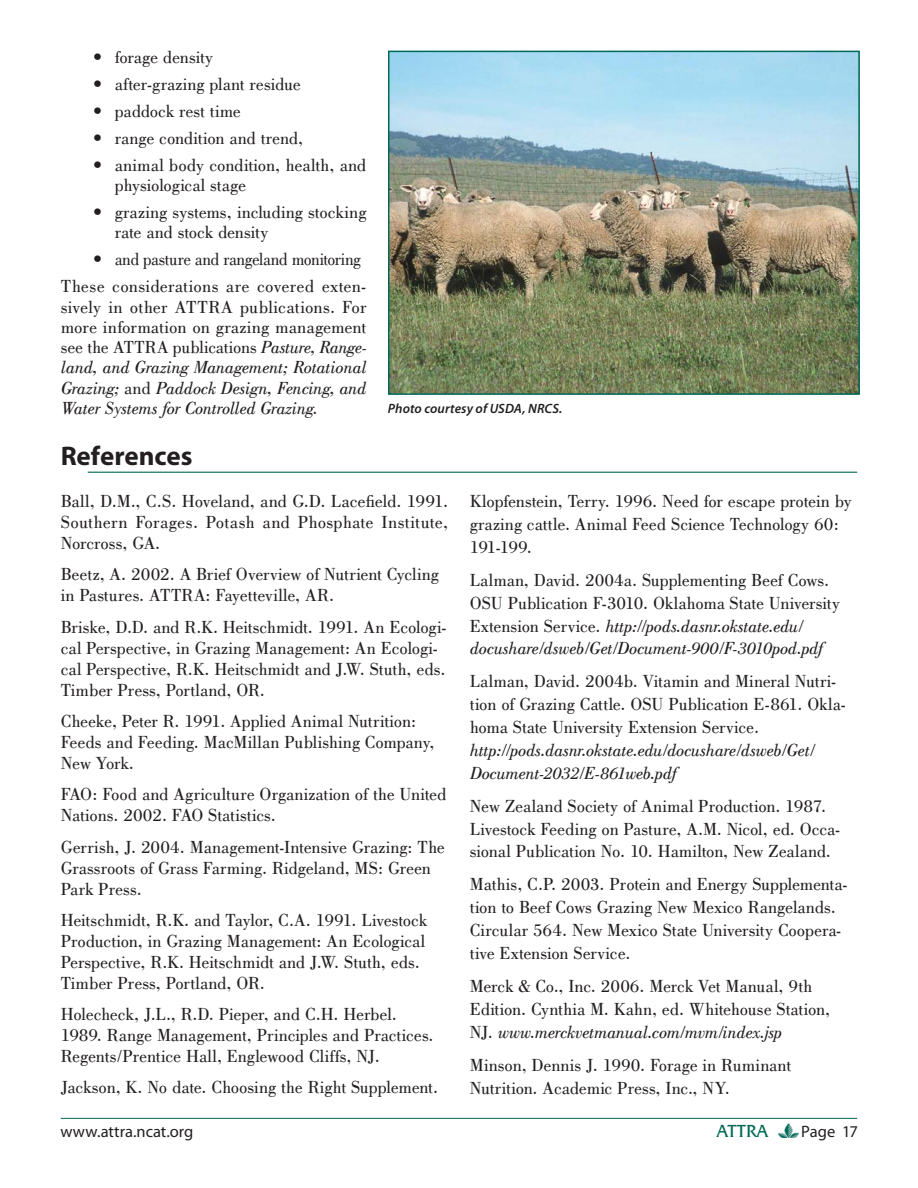
<style>
.page{position:relative;width:918px;height:1188px;background:#fff}
.page>*{position:absolute;margin:0;border:0;box-sizing:border-box;transform-origin:0 0}
.t1{font:700 27px "Myriad Pro";letter-spacing:-.005em;color:#231f20}
.t2{font:18px/21px "Bodoni";color:#231f20}
.t3{font:italic 18px/20.2px "Bodoni";color:#231f20;text-align:justify}
.t4{font:18px "Bodoni";letter-spacing:.02em;color:#231f20}
.t5{font:18px "Bodoni";letter-spacing:-.02em;color:#231f20;scale:.95 1}
.t6{font:18px "Friz Quadrata IT Cby BT";letter-spacing:-.01em;color:#006857}
.t7{font:16.5px "Myriad Pro";color:#231f20}
.t8{font:italic 600 13.5px "Myriad Pro";letter-spacing:.005em;color:#231f20}
.s1{font-style:normal}
.s2{font-style:italic}
</style>
<div class="page">
<hr style="left:61px;top:1118px;width:796px;height:1px;background:#006857">
<img style="left:779px;top:1123px;width:19px;height:14px">
<img style="left:391px;top:54px;width:466px;height:338px">
<div style="left:388px;top:51px;width:472px;height:344px;border:2px solid #006857"></div>
<hr style="left:88px;top:472px;width:769px;height:1px;background:#006857">
<p class="t2" style="left:115px;top:44px;width:253px;line-height:27px">forage density<br>after-grazing plant residue<br>paddock rest time<br>range condition and trend,<br>animal body condition, health, and</p>
<p class="t2" style="left:115px;top:172px;width:253px;line-height:27px">physiological stage<br>grazing systems, including stocking</p>
<p class="t2" style="left:115px;top:222px;width:155px">rate and stock density</p>
<p class="t5" style="left:115px;top:249px;width:261px">and pasture and rangeland monitoring</p>
<p class="t4" style="left:61px;top:276px;width:307px">These considerations are covered exten-</p>
<p class="t3" style="left:61px;top:297px;width:307px"><span class="s1">sively in other ATTRA publications. For more information on grazing management see the ATTRA publications</span> Pasture, Range&shy;land, and Grazing Management; Rotational Grazing; <span class="s1">and</span> Paddock Design, Fencing, and Water Systems for Controlled Grazing.</p>
<p class="t2" style="left:93px;top:44px;width:10px;line-height:27px;text-align:justify">• • • • •</p>
<p class="t2" style="left:93px;top:202px;width:10px">•</p>
<p class="t2" style="left:93px;top:249px;width:10px">•</p>
<h1 class="t1" style="left:61px;top:446px;width:133px">References</h1>
<p class="t8" style="left:388px;top:403px;width:176px">Photo courtesy of USDA, NRCS.</p>
<p class="t2" style="left:61px;top:491px;width:389px;text-align:justify">Ball, D.M., C.S. Hoveland, and G.D. Lacefield. 1991.<br>Southern Forages. Potash and Phosphate Institute, Norcross, GA.</p>
<p class="t2" style="left:61px;top:564px;width:380px">Beetz, A. 2002. A Brief Overview of Nutrient Cycling in Pastures. ATTRA: Fayetteville, AR.</p>
<p class="t2" style="left:61px;top:616px;width:387px">Briske, D.D. and R.K. Heitschmidt. 1991. An Ecologi&shy;cal Perspective, in Grazing Management: An Ecologi&shy;cal Perspective, R.K. Heitschmidt and J.W. Stuth, eds.<br>Timber Press, Portland, OR.</p>
<p class="t2" style="left:61px;top:711px;width:375px">Cheeke, Peter R. 1991. Applied Animal Nutrition:<br>Feeds and Feeding. MacMillan Publishing Company,<br>New York.</p>
<p class="t2" style="left:61px;top:784px;width:387px">FAO: Food and Agriculture Organization of the United<br>Nations. 2002. FAO Statistics.</p>
<p class="t2" style="left:61px;top:836px;width:386px">Gerrish, J. 2004. Management-Intensive Grazing: The<br>Grassroots of Grass Farming. Ridgeland, MS: Green<br>Park Press.</p>
<p class="t2" style="left:61px;top:910px;width:368px">Heitschmidt, R.K. and Taylor, C.A. 1991. Livestock Production, in Grazing Management: An Ecological Perspective, R.K. Heitschmidt and J.W. Stuth, eds.<br>Timber Press, Portland, OR.</p>
<p class="t2" style="left:61px;top:1004px;width:374px">Holecheck, J.L., R.D. Pieper, and C.H. Herbel.<br>1989. Range Management, Principles and Practices.<br>Regents/Prentice Hall, Englewood Cliffs, NJ.</p>
<p class="t2" style="left:61px;top:1077px;width:379px">Jackson, K. No date. Choosing the Right Supplement.</p>
<p class="t2" style="left:470px;top:490px;width:384px;line-height:22.8px">Klopfenstein, Terry. 1996. Need for escape protein by grazing cattle. Animal Feed Science Technology 60:<br>191-199.</p>
<p class="t2" style="left:470px;top:569px;width:372px;line-height:22.8px">Lalman, David. 2004a. Supplementing Beef Cows.<br>OSU Publication F-3010. Oklahoma State University Extension Service. <span class="s2">http://pods.dasnr.okstate.edu/ docushare/dsweb/Get/Document-900/F-3010pod.pdf</span></p>
<p class="t2" style="left:470px;top:670px;width:378px;line-height:22.8px">Lalman, David. 2004b. Vitamin and Mineral Nutri&shy;tion of Grazing Cattle. OSU Publication E-861. Okla&shy;homa State University Extension Service.</p>
<p class="t3" style="left:470px;top:739px;width:346px;line-height:22.8px">http://pods.dasnr.okstate.edu/docushare/dsweb/Get/<br>Document-2032/E-861web.pdf</p>
<p class="t2" style="left:470px;top:795px;width:372px;line-height:22.8px">New Zealand Society of Animal Production. 1987.<br>Livestock Feeding on Pasture, A.M. Nicol, ed. Occa&shy;sional Publication No. 10. Hamilton, New Zealand.</p>
<p class="t2" style="left:470px;top:873px;width:379px;line-height:22.8px">Mathis, C.P. 2003. Protein and Energy Supplementa&shy;tion to Beef Cows Grazing New Mexico Rangelands.<br>Circular 564. New Mexico State University Coopera&shy;tive Extension Service.</p>
<p class="t2" style="left:470px;top:975px;width:362px;line-height:22.8px">Merck &amp; Co., Inc. 2006. Merck Vet Manual, 9th<br>Edition. Cynthia M. Kahn, ed. Whitehouse Station,<br>NJ. <span class="s2">www.merckvetmanual.com/mvm/index.jsp</span></p>
<p class="t2" style="left:470px;top:1054px;width:323px;line-height:22.8px">Minson, Dennis J. 1990. Forage in Ruminant<br>Nutrition. Academic Press, Inc., NY.</p>
<p class="t7" style="left:60px;top:1126px;width:135px">www.attra.ncat.org</p>
<p class="t6" style="left:717px;top:1120px;width:53px">ATTRA</p>
<p class="t7" style="left:801px;top:1126px;width:58px">Page 17</p>
</div>
